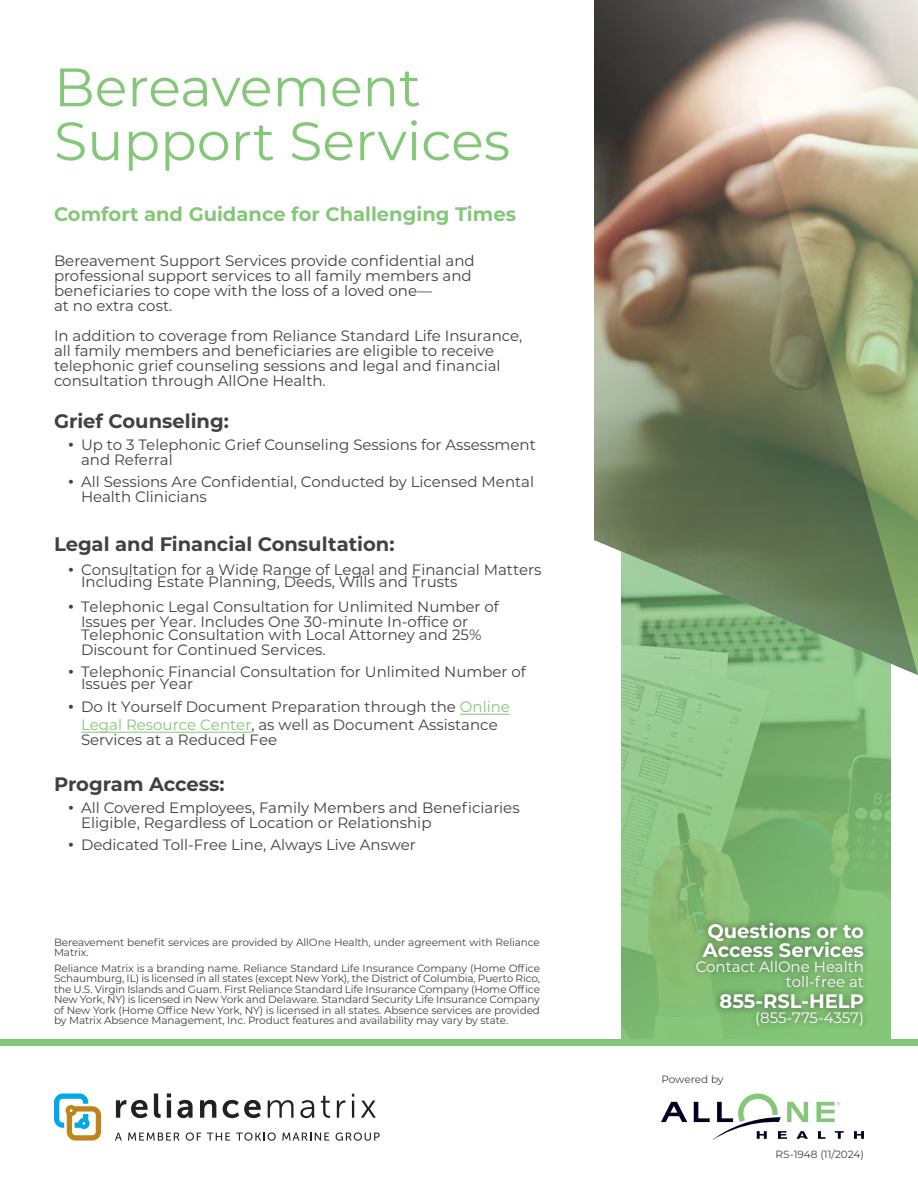
<style>
.page{position:relative;width:918px;height:1188px;background:#fff}
.page>*{position:absolute;margin:0;border:0;box-sizing:border-box;transform-origin:0 0}
.t1{font:54px/54px "Montserrat";color:#84c778}
.t2{font:700 19.5px "Montserrat";color:#414042}
.t3{font:700 19.5px/19.5px "Montserrat";color:#fff}
.t4{font:700 19.5px "Montserrat";color:#84c778}
.t5{font:15px/15px "Montserrat";color:#414042}
.t6{font:15px/15px "Montserrat";color:#fff;text-align:right}
.t7{font:10.5px/10.5px "Montserrat";letter-spacing:-.01em;color:#414042}
.s1{font-family:"Gotham"}
.s2{color:#84c778}
</style>
<div class="page">
<svg style="left:594px;top:675px;width:324px;height:365px"></svg>
<img style="left:594px;top:0;width:324px;height:675px">
<div style="left:0;top:1040px;width:918px;height:6px;background:#84c778"></div>
<svg style="left:116px;top:1100px;width:32px;height:18px"></svg>
<svg style="left:154px;top:1094px;width:7px;height:24px"></svg>
<svg style="left:167px;top:1094px;width:4px;height:3px"></svg>
<hr style="left:167px;top:1100px;width:4px;height:18px;background:#241f21">
<svg style="left:177px;top:1100px;width:16px;height:18px"></svg>
<svg style="left:200px;top:1100px;width:16px;height:18px"></svg>
<svg style="left:223px;top:1100px;width:38px;height:18px"></svg>
<svg style="left:268px;top:1100px;width:26px;height:18px"></svg>
<svg style="left:300px;top:1100px;width:14px;height:18px"></svg>
<svg style="left:321px;top:1096px;width:9px;height:22px"></svg>
<svg style="left:337px;top:1100px;width:8px;height:18px"></svg>
<svg style="left:352px;top:1094px;width:2px;height:24px"></svg>
<svg style="left:361px;top:1101px;width:15px;height:17px"></svg>
<svg style="left:115px;top:1133px;width:7px;height:8px"></svg>
<svg style="left:128px;top:1133px;width:52px;height:8px"></svg>
<svg style="left:186px;top:1132px;width:15px;height:9px"></svg>
<svg style="left:207px;top:1133px;width:23px;height:8px"></svg>
<svg style="left:236px;top:1132px;width:40px;height:9px"></svg>
<svg style="left:282px;top:1133px;width:47px;height:8px"></svg>
<svg style="left:336px;top:1132px;width:44px;height:9px"></svg>
<svg style="left:54px;top:1093px;width:47px;height:48px"></svg>
<svg style="left:818px;top:1131px;width:7px;height:8px"></svg>
<svg style="left:835px;top:1131px;width:9px;height:8px"></svg>
<svg style="left:854px;top:1131px;width:10px;height:8px"></svg>
<svg style="left:817px;top:1102px;width:23px;height:20px"></svg>
<svg style="left:661px;top:1102px;width:26px;height:20px"></svg>
<svg style="left:694px;top:1093px;width:114px;height:48px"></svg>
<div style="left:689px;top:915px;width:182px;height:117px;background:#000;opacity:.5"></div>
<hr style="left:460px;top:714px;width:50px;height:1px;background:#84c778">
<hr style="left:81px;top:732px;width:170px;height:1px;background:#84c778">
<h1 class="t1" style="left:54px;top:58px;width:458px">Bereavement<br>Support Services</h1>
<p class="t4" style="left:54px;top:200px;width:464px">Comfort and Guidance for Challenging Times</p>
<p class="t5" style="left:54px;top:253px;width:422px">Bereavement Support Services provide confidential and professional support services to all family members and beneficiaries to cope with the loss of a loved one—<br>at no extra cost.</p>
<p class="t5" style="left:54px;top:328px;width:470px">In addition to coverage from Reliance Standard Life Insurance, all family members and beneficiaries are eligible to receive telephonic grief counseling sessions and legal and financial consultation through AllOne Health.</p>
<p class="t2" style="left:54px;top:407px;width:176px">Grief Counseling:</p>
<p class="t5" style="left:81px;top:437px;width:456px;text-indent:-14px"><span class="s1">•</span> Up to 3 Telephonic Grief Counseling Sessions for Assessment and Referral</p>
<p class="t5" style="left:81px;top:474px;width:455px;text-indent:-14px"><span class="s1">•</span> All Sessions Are Confidential, Conducted by Licensed Mental<br>Health Clinicians</p>
<p class="t2" style="left:54px;top:530px;width:342px">Legal and Financial Consultation:</p>
<p class="t5" style="left:81px;top:563px;width:462px;line-height:12.5px;text-indent:-14px"><span class="s1">•</span> Consultation for a Wide Range of Legal and Financial Matters<br>Including Estate Planning, Deeds, Wills and Trusts</p>
<p class="t5" style="left:81px;top:599px;width:420px;text-indent:-14px"><span class="s1">•</span> Telephonic Legal Consultation for Unlimited Number of<br>Issues per Year. Includes One 30-minute In-office or</p>
<p class="t5" style="left:81px;top:627px;width:402px">Telephonic Consultation with Local Attorney and 25%<br>Discount for Continued Services.</p>
<p class="t5" style="left:81px;top:665px;width:447px;line-height:12.5px;text-indent:-14px"><span class="s1">•</span> Telephonic Financial Consultation for Unlimited Number of<br>Issues per Year</p>
<p class="t5" style="left:68px;top:697px;width:444px;line-height:18px;text-align:center"><span class="s1">•</span> Do It Yourself Document Preparation through the <span class="s2">Online<br>Legal Resource Center</span>, as well as Document Assistance</p>
<p class="t5" style="left:81px;top:732px;width:198px">Services at a Reduced Fee</p>
<p class="t2" style="left:54px;top:770px;width:172px">Program Access:</p>
<p class="t5" style="left:81px;top:800px;width:440px;text-indent:-14px"><span class="s1">•</span> All Covered Employees, Family Members and Beneficiaries<br>Eligible, Regardless of Location or Relationship</p>
<p class="t5" style="left:68px;top:837px;width:350px"><span class="s1">•</span> Dedicated Toll-Free Line, Always Live Answer</p>
<p class="t7" style="left:54px;top:936px;width:487px">Bereavement benefit services are provided by AllOne Health, under agreement with Reliance<br>Matrix.</p>
<p class="t7" style="left:54px;top:963px;width:488px;text-align:justify">Reliance Matrix is a branding name. Reliance Standard Life Insurance Company (Home Office Schaumburg, IL) is licensed in all states (except New York), the District of Columbia, Puerto Rico, the U.S. Virgin Islands and Guam. First Reliance Standard Life Insurance Company (Home Office New York, NY) is licensed in New York and Delaware. Standard Security Life Insurance Company of New York (Home Office New York, NY) is licensed in all states. Absence services are provided by Matrix Absence Management, Inc. Product features and availability may vary by state.</p>
<p class="t3" style="left:703px;top:920px;width:163px">Questions or to<br>Access Services</p>
<p class="t6" style="left:696px;top:959px;width:170px">Contact AllOne Health toll-free at</p>
<p class="t3" style="left:720px;top:990px;width:146px">855-RSL-HELP</p>
<p class="t6" style="left:755px;top:1010px;width:110px">(855-775-4357)</p>
<p class="t7" style="left:662px;top:1074px;width:64px">Powered by</p>
<p class="t7" style="left:776px;top:1148px;width:90px">RS-1948 (11/2024)</p>
</div>
